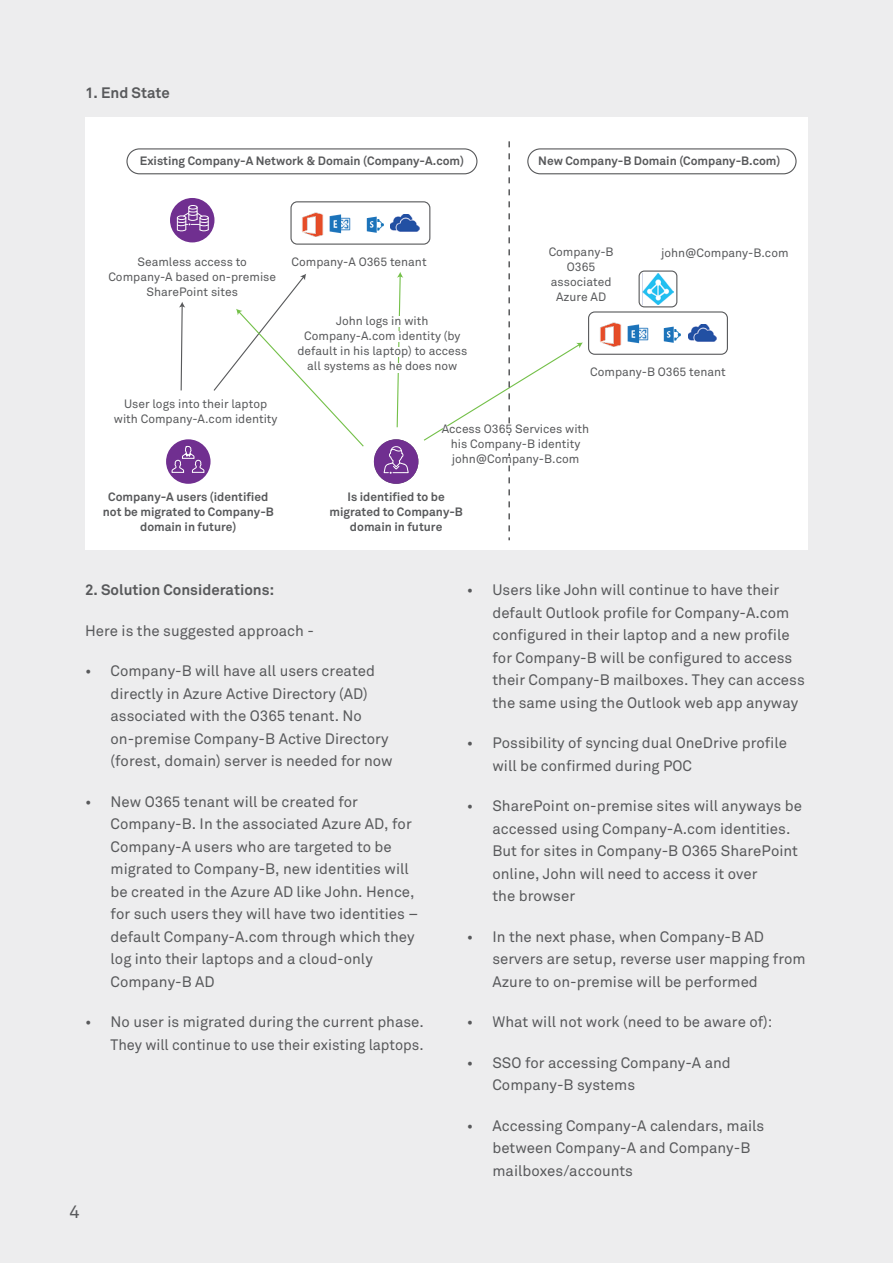
<style>
.page{position:relative;width:893px;height:1263px;background:#ededee}
.page>*{position:absolute;margin:0;border:0;box-sizing:border-box;transform-origin:0 0}
.t1{font:18px "Wipro Akkurat";color:#58595b}
.t2{font:15px/22.5px "Wipro Akkurat";color:#58595b}
.t3{font:700 15px "Wipro Akkurat";color:#58595b}
.t4{font:12px/15px "Wipro Akkurat";color:#58595b;text-align:center}
.t5{font:700 12px/15px "Wipro Akkurat";color:#58595b;text-align:center}
</style>
<div class="page">
<div style="left:85px;top:117px;width:723px;height:433px;background:#fff"></div>
<svg style="left:166px;top:439px;width:45px;height:45px"></svg>
<div style="left:290px;top:201px;width:140px;height:44px;border:1px solid #58595b;border-radius:6px"></div>
<img style="left:391px;top:215px;width:28px;height:17px">
<img style="left:366px;top:216px;width:18px;height:17px">
<img style="left:330px;top:214px;width:21px;height:20px">
<img style="left:302px;top:212px;width:22px;height:25px">
<div style="left:588px;top:311px;width:140px;height:44px;border:1px solid #58595b;border-radius:6px"></div>
<img style="left:688px;top:325px;width:29px;height:17px">
<img style="left:664px;top:326px;width:17px;height:17px">
<img style="left:627px;top:324px;width:22px;height:20px">
<img style="left:600px;top:322px;width:22px;height:25px">
<img style="left:643px;top:273px;width:31px;height:31px">
<div style="left:639px;top:270px;width:38px;height:37px;border:1px solid #58595b;border-radius:5px"></div>
<div style="left:170px;top:198px;width:44px;height:44px;background:#702f90;border-radius:50%"></div>
<svg style="left:176px;top:205px;width:33px;height:26px"></svg>
<svg style="left:179px;top:302px;width:6px;height:89px"></svg>
<svg style="left:213px;top:274px;width:151px;height:173px"></svg>
<svg style="left:396px;top:272px;width:7px;height:156px"></svg>
<div style="left:374px;top:439px;width:44px;height:45px;background:#702f90;border-radius:50%"></div>
<svg style="left:383px;top:446px;width:26px;height:36px"></svg>
<svg style="left:171px;top:446px;width:34px;height:38px"></svg>
<div style="left:126px;top:148px;width:351px;height:26px;border:1px solid #58595b;border-radius:12px"></div>
<div style="left:527px;top:148px;width:270px;height:26px;border:1px solid #58595b;border-radius:12px"></div>
<svg style="left:422px;top:141px;width:161px;height:399px"></svg>
<p class="t3" style="left:85px;top:83px;width:86px">1. End State</p>
<p class="t5" style="left:140px;top:153px;width:326px">Existing Company-A Network &amp; Domain (Company-A.com)</p>
<p class="t5" style="left:538px;top:153px;width:244px">New Company-B Domain (Company-B.com)</p>
<p class="t4" style="left:108px;top:255px;width:169px">Seamless access to<br>Company-A based on-premise<br>SharePoint sites</p>
<p class="t4" style="left:292px;top:255px;width:137px">Company-A O365 tenant</p>
<p class="t4" style="left:297px;top:314px;width:171px">John logs in with<br>Company-A.com identity (by default in his laptop) to access all systems as he does now</p>
<p class="t4" style="left:549px;top:244px;width:66px">Company-B<br>O365 associated<br>Azure AD</p>
<p class="t4" style="left:661px;top:246px;width:129px">john@Company-B.com</p>
<p class="t4" style="left:590px;top:364px;width:137px">Company-B O365 tenant</p>
<p class="t4" style="left:114px;top:397px;width:165px">User logs into their laptop with Company-A.com identity</p>
<p class="t5" style="left:103px;top:489px;width:173px">Company-A users (identified not be migrated to Company-B domain in future)</p>
<p class="t4" style="left:442px;top:421px;width:149px">Access O365 Services with his Company-B identity john@Company-B.com</p>
<p class="t5" style="left:329px;top:489px;width:135px">Is identified to be migrated to Company-B domain in future</p>
<p class="t3" style="left:85px;top:581px;width:191px">2. Solution Considerations:</p>
<p class="t2" style="left:85px;top:619px;width:230px">Here is the suggested approach -</p>
<p class="t2" style="left:111px;top:660px;width:284px;text-indent:-26px">• Company-B will have all users created directly in Azure Active Directory (AD) associated with the O365 tenant. No on-premise Company-B Active Directory (forest, domain) server is needed for now</p>
<p class="t2" style="left:111px;top:790px;width:309px;text-indent:-26px">• New O365 tenant will be created for Company-B. In the associated Azure AD, for Company-A users who are targeted to be migrated to Company-B, new identities will be created in the Azure AD like John. Hence, for such users they will have two identities – default Company-A.com through which they log into their laptops and a cloud-only Company-B AD</p>
<p class="t2" style="left:85px;top:1011px;width:340px;text-align:right">• No user is migrated during the current phase.<br>They will continue to use their existing laptops.</p>
<p class="t1" style="left:69px;top:1201px;width:12px">4</p>
<p class="t2" style="left:492px;top:579px;width:314px;text-indent:-26px">• Users like John will continue to have their default Outlook profile for Company-A.com configured in their laptop and a new profile for Company-B will be configured to access their Company-B mailboxes. They can access the same using the Outlook web app anyway</p>
<p class="t2" style="left:492px;top:732px;width:296px;text-indent:-26px">• Possibility of syncing dual OneDrive profile will be confirmed during POC</p>
<p class="t2" style="left:492px;top:795px;width:311px;text-indent:-26px">• SharePoint on-premise sites will anyways be accessed using Company-A.com identities.<br>But for sites in Company-B O365 SharePoint online, John will need to access it over<br>the browser</p>
<p class="t2" style="left:492px;top:925px;width:315px;text-indent:-26px">• In the next phase, when Company-B AD servers are setup, reverse user mapping from<br>Azure to on-premise will be performed</p>
<p class="t2" style="left:467px;top:1011px;width:307px">• What will not work (need to be aware of):</p>
<p class="t2" style="left:492px;top:1051px;width:240px;text-indent:-26px">• SSO for accessing Company-A and<br>Company-B systems</p>
<p class="t2" style="left:492px;top:1114px;width:273px;text-indent:-26px">• Accessing Company-A calendars, mails between Company-A and Company-B mailboxes/accounts</p>
</div>
